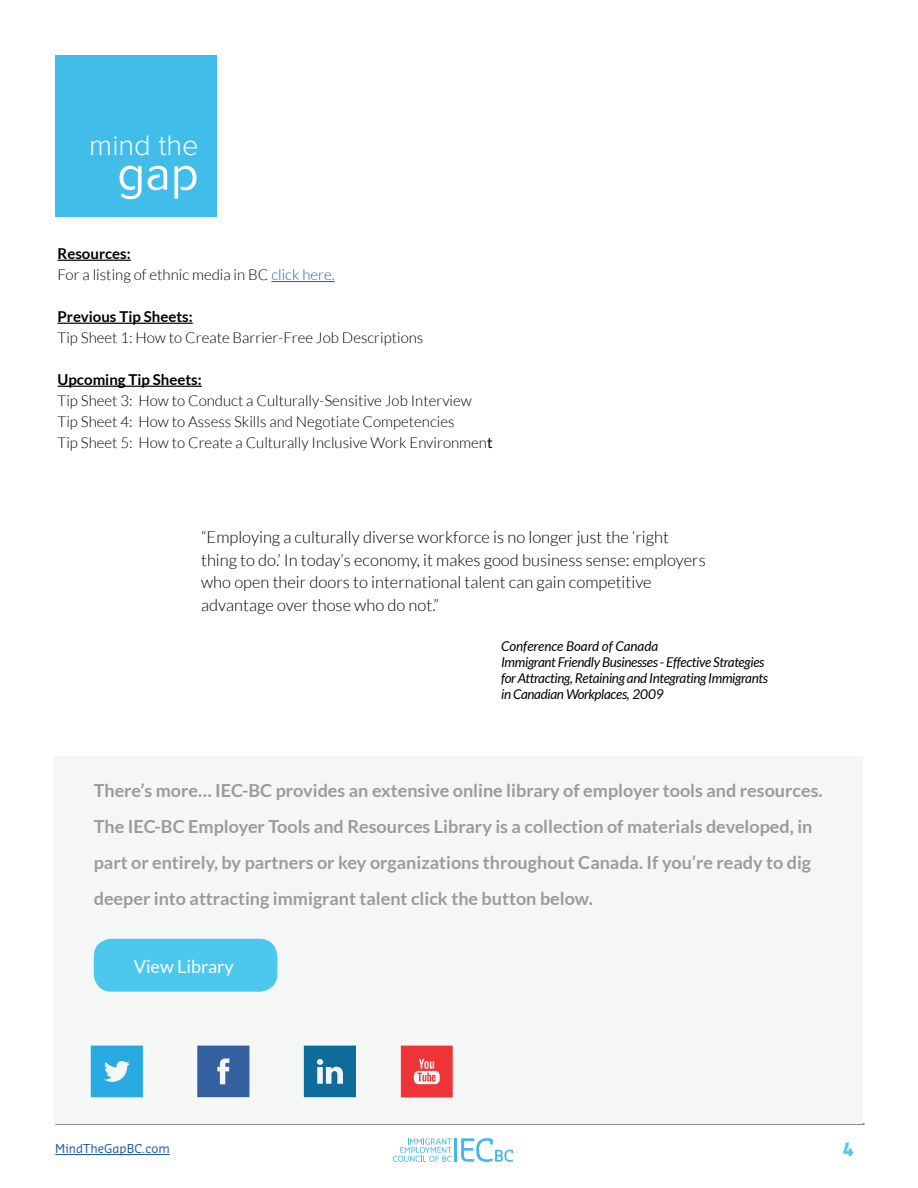
<style>
.page{position:relative;width:918px;height:1188px;background:#fff}
.page>*{position:absolute;margin:0;border:0;box-sizing:border-box;transform-origin:0 0}
.t1{font:300 29.1px "Proxima Nova";color:#fff}
.t2{font:700 18px/36px "Lato";color:#9b9b9b}
.t3{font:18px "Lato";color:#fff}
.t4{font:700 18px "Sansa Pro";color:#4cc8ef}
.t5{font:300 16.5px/22.5px "Lato";color:#000}
.t6{font:300 15px/21px "Lato";color:#000}
.t7{font:700 15px "Lato";color:#000}
.t8{font:italic 13.5px/16.2px "Lato";letter-spacing:-.025em;color:#000}
.t9{font:12px "Sansa Pro";color:#215e9e}
.s1{font-weight:700}
.s2{color:#215e9e}
.s3{font-weight:400}
</style>
<div class="page">
<div style="left:55px;top:55px;width:162px;height:162px;background:#41bde9"></div>
<svg style="left:120px;top:166px;width:22px;height:33px"></svg>
<svg style="left:148px;top:166px;width:19px;height:24px"></svg>
<svg style="left:174px;top:166px;width:23px;height:33px"></svg>
<hr style="left:55px;top:1154px;width:115px;height:1px;background:#215e9e">
<hr style="left:454px;top:1138px;width:3px;height:24px;background:#43b7e8">
<svg style="left:461px;top:1138px;width:52px;height:24px"></svg>
<svg style="left:393px;top:1138px;width:59px;height:24px"></svg>
<hr style="left:55px;top:1124px;width:809px;height:1px;background:#000">
<div style="left:54px;top:756px;width:808px;height:368px;background:#f5f7f7"></div>
<svg style="left:197px;top:1046px;width:52px;height:51px;background:#426ba6"></svg>
<svg style="left:91px;top:1046px;width:52px;height:51px;background:#40b3e3"></svg>
<svg style="left:304px;top:1046px;width:52px;height:51px;background:#2a7da6"></svg>
<div style="left:94px;top:939px;width:183px;height:53px;background:#4cc8ef;border-radius:18px"></div>
<svg style="left:401px;top:1046px;width:52px;height:51px;background:#ee4c4e"></svg>
<hr style="left:58px;top:260px;width:73px;height:1px;background:#000">
<hr style="left:271px;top:281px;width:64px;height:1px;background:#215e9e">
<hr style="left:58px;top:323px;width:135px;height:1px;background:#000">
<hr style="left:58px;top:386px;width:144px;height:1px;background:#000">
<h1 class="t1" style="left:89px;top:132px;width:111px">mind the</h1>
<p class="t6" style="left:58px;top:244px;width:279px"><span class="s1">Resources:<br></span>For a listing of ethnic media in BC <span class="s2">click here.</span></p>
<p class="t7" style="left:58px;top:308px;width:137px">Previous Tip Sheets:</p>
<p class="t6" style="left:58px;top:328px;width:367px">Tip Sheet 1: How to Create Barrier-Free Job Descriptions</p>
<p class="t7" style="left:58px;top:371px;width:146px">Upcoming Tip Sheets:</p>
<p class="t6" style="left:58px;top:391px;width:437px">Tip Sheet 3: How to Conduct a Culturally-Sensitive Job Interview<br>Tip Sheet 4: How to Assess Skills and Negotiate Competencies<br>Tip Sheet 5: How to Create a Culturally Inclusive Work Environmen<span class="s3">t</span></p>
<p class="t5" style="left:201px;top:526px;width:506px">“Employing a culturally diverse workforce is no longer just the ‘right thing to do.’ In today’s economy, it makes good business sense: employers who open their doors to international talent can gain competitive advantage over those who do not.”</p>
<p class="t8" style="left:501px;top:638px;width:268px">Conference Board of Canada<br>Immigrant Friendly Businesses - Effective Strategies for Attracting, Retaining and Integrating Immigrants in Canadian Workplaces, 2009</p>
<p class="t2" style="left:94px;top:772px;width:730px">There’s more… IEC-BC provides an extensive online library of employer tools and resources.<br>The IEC-BC Employer Tools and Resources Library is a collection of materials developed, in part or entirely, by partners or key organizations throughout Canada. If you’re ready to dig deeper into attracting immigrant talent click the button below.</p>
<p class="t3" style="left:134px;top:956px;width:101px">View Library</p>
<p class="t9" style="left:55px;top:1141px;width:116px">MindTheGapBC.com</p>
<p class="t4" style="left:842px;top:1137px;width:13px">4</p>
</div>
